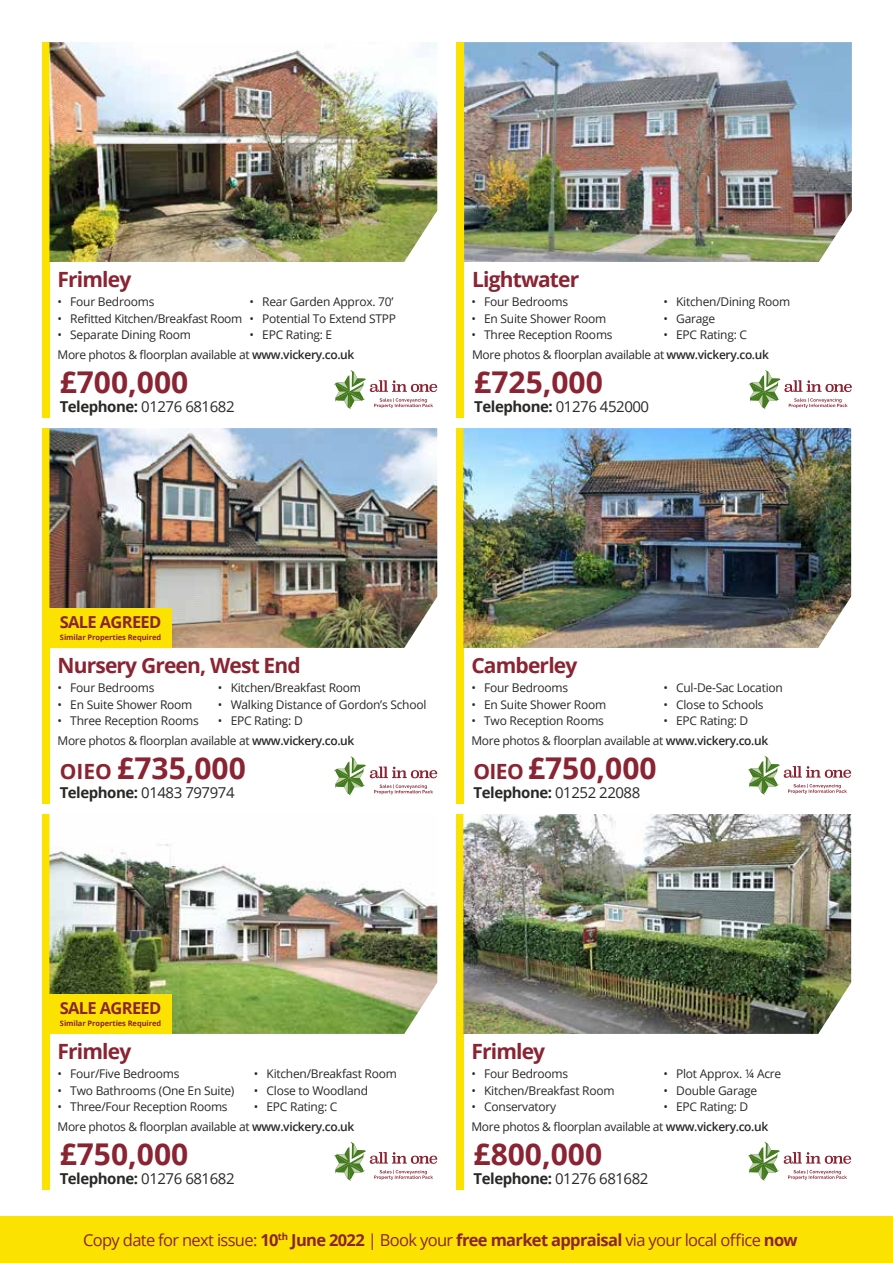
<style>
.page{position:relative;width:893px;height:1263px;background:#fff}
.page>*{position:absolute;margin:0;border:0;box-sizing:border-box;transform-origin:0 0}
.t1{font:700 30px "Open Sans";color:#8a2432}
.t2{font:700 21px "Open Sans";letter-spacing:-.04em;color:#8a2432}
.t3{font:16.5px "Open Sans";letter-spacing:-.04em;color:#8a2432}
.t4{font:700 16.5px "Open Sans";letter-spacing:-.04em;color:#8a2432}
.t5{font:15px "Open Sans";letter-spacing:-.03em;color:#282827}
.t6{font:700 15px "Open Sans";letter-spacing:-.03em;color:#282827}
.t7{font:12px/19.8px "Open Sans";letter-spacing:-.02em;color:#282827}
.t8{font:700 7.5px "Open Sans";letter-spacing:-.01em;color:#8a2432}
.s1{font-weight:600}
.s2{font-weight:700}
.s3{font-size:21px}
.s4{font-weight:400}
</style>
<div class="page">
<div style="left:456px;top:42px;width:8px;height:375px;background:#fce200"></div>
<img style="left:464px;top:42px;width:388px;height:220px">
<div style="left:0;top:1216px;width:893px;height:47px;background:#fce200"></div>
<svg style="left:749px;top:370px;width:103px;height:39px"></svg>
<div style="left:456px;top:428px;width:7px;height:375px;background:#fce200"></div>
<div style="left:456px;top:814px;width:7px;height:375px;background:#fce200"></div>
<img style="left:463px;top:428px;width:388px;height:220px">
<img style="left:463px;top:814px;width:388px;height:220px">
<svg style="left:748px;top:756px;width:103px;height:39px"></svg>
<svg style="left:748px;top:1142px;width:103px;height:39px"></svg>
<div style="left:42px;top:814px;width:7px;height:375px;background:#fce200"></div>
<img style="left:49px;top:814px;width:388px;height:220px">
<svg style="left:334px;top:1142px;width:103px;height:39px"></svg>
<div style="left:42px;top:428px;width:7px;height:375px;background:#fce200"></div>
<img style="left:49px;top:428px;width:388px;height:220px">
<svg style="left:334px;top:756px;width:103px;height:39px"></svg>
<div style="left:49px;top:994px;width:123px;height:40px;background:#fce200"></div>
<div style="left:49px;top:608px;width:123px;height:40px;background:#fce200"></div>
<div style="left:42px;top:42px;width:7px;height:375px;background:#fce200"></div>
<img style="left:49px;top:42px;width:388px;height:220px">
<svg style="left:334px;top:370px;width:103px;height:39px"></svg>
<h2 class="t2" style="left:58px;top:264px;width:75px">Frimley</h2>
<p class="t7" style="left:58px;top:292px;width:98px">• Four Bedrooms</p>
<p class="t7" style="left:58px;top:308px;width:186px">• Refitted Kitchen/Breakfast Room</p>
<p class="t7" style="left:58px;top:325px;width:135px">• Separate Dining Room</p>
<p class="t7" style="left:250px;top:292px;width:146px">• Rear Garden Approx. 70’</p>
<p class="t7" style="left:250px;top:308px;width:148px">• Potential To Extend STPP</p>
<p class="t7" style="left:250px;top:325px;width:84px">• EPC Rating: E</p>
<p class="t7" style="left:58px;top:344px;width:298px">More photos &amp; floorplan available at <span class="s1">www.vickery.co.uk</span></p>
<h1 class="t1" style="left:60px;top:361px;width:130px">£700,000</h1>
<p class="t5" style="left:60px;top:397px;width:176px"><span class="s2">Telephone:</span> 01276 681682</p>
<h2 class="t2" style="left:472px;top:264px;width:109px">Lightwater</h2>
<p class="t7" style="left:471px;top:292px;width:98px">• Four Bedrooms</p>
<p class="t7" style="left:471px;top:308px;width:136px">• En Suite Shower Room</p>
<p class="t7" style="left:471px;top:325px;width:143px">• Three Reception Rooms</p>
<p class="t7" style="left:663px;top:292px;width:128px">• Kitchen/Dining Room</p>
<p class="t7" style="left:663px;top:308px;width:53px">• Garage</p>
<p class="t7" style="left:663px;top:325px;width:85px">• EPC Rating: C</p>
<p class="t7" style="left:472px;top:344px;width:298px">More photos &amp; floorplan available at <span class="s1">www.vickery.co.uk</span></p>
<h1 class="t1" style="left:474px;top:361px;width:130px">£725,000</h1>
<p class="t5" style="left:474px;top:397px;width:176px"><span class="s2">Telephone:</span> 01276 452000</p>
<h3 class="t4" style="left:60px;top:611px;width:103px">SALE AGREED</h3>
<p class="t8" style="left:60px;top:632px;width:103px">Similar Properties Required</p>
<h2 class="t2" style="left:58px;top:650px;width:245px">Nursery Green, West End</h2>
<p class="t7" style="left:58px;top:678px;width:98px">• Four Bedrooms</p>
<p class="t7" style="left:58px;top:694px;width:136px">• En Suite Shower Room</p>
<p class="t7" style="left:58px;top:711px;width:143px">• Three Reception Rooms</p>
<p class="t7" style="left:218px;top:678px;width:145px">• Kitchen/Breakfast Room</p>
<p class="t7" style="left:218px;top:694px;width:210px">• Walking Distance of Gordon’s School</p>
<p class="t7" style="left:218px;top:711px;width:86px">• EPC Rating: D</p>
<p class="t7" style="left:58px;top:730px;width:298px">More photos &amp; floorplan available at <span class="s1">www.vickery.co.uk</span></p>
<h1 class="t1" style="left:60px;top:747px;width:188px"><span class="s3">OIEO</span> £735,000</h1>
<p class="t5" style="left:60px;top:783px;width:176px"><span class="s2">Telephone:</span> 01483 797974</p>
<h2 class="t2" style="left:471px;top:650px;width:107px">Camberley</h2>
<p class="t7" style="left:471px;top:678px;width:98px">• Four Bedrooms</p>
<p class="t7" style="left:471px;top:694px;width:136px">• En Suite Shower Room</p>
<p class="t7" style="left:471px;top:711px;width:134px">• Two Reception Rooms</p>
<p class="t7" style="left:663px;top:678px;width:121px">• Cul-De-Sac Location</p>
<p class="t7" style="left:663px;top:694px;width:102px">• Close to Schools</p>
<p class="t7" style="left:663px;top:711px;width:86px">• EPC Rating: D</p>
<p class="t7" style="left:471px;top:730px;width:298px">More photos &amp; floorplan available at <span class="s1">www.vickery.co.uk</span></p>
<h1 class="t1" style="left:474px;top:747px;width:185px"><span class="s3">OIEO</span> £750,000</h1>
<p class="t6" style="left:474px;top:782px;width:168px">Telephone: <span class="s4">01252 22088</span></p>
<h3 class="t4" style="left:60px;top:997px;width:103px">SALE AGREED</h3>
<p class="t8" style="left:60px;top:1018px;width:103px">Similar Properties Required</p>
<h2 class="t2" style="left:58px;top:1036px;width:75px">Frimley</h2>
<p class="t7" style="left:58px;top:1063px;width:124px">• Four/Five Bedrooms</p>
<p class="t7" style="left:58px;top:1080px;width:178px">• Two Bathrooms (One En Suite)</p>
<p class="t7" style="left:58px;top:1096px;width:172px">• Three/Four Reception Rooms</p>
<p class="t7" style="left:254px;top:1063px;width:145px">• Kitchen/Breakfast Room</p>
<p class="t7" style="left:254px;top:1080px;width:116px">• Close to Woodland</p>
<p class="t7" style="left:58px;top:1096px;width:298px;text-indent:196px">• EPC Rating: C<br>More photos &amp; floorplan available at <span class="s1">www.vickery.co.uk</span></p>
<h1 class="t1" style="left:60px;top:1133px;width:130px">£750,000</h1>
<p class="t5" style="left:60px;top:1169px;width:176px"><span class="s2">Telephone:</span> 01276 681682</p>
<h2 class="t2" style="left:471px;top:1036px;width:75px">Frimley</h2>
<p class="t7" style="left:471px;top:1064px;width:98px">• Four Bedrooms</p>
<p class="t7" style="left:471px;top:1080px;width:145px">• Kitchen/Breakfast Room</p>
<p class="t7" style="left:471px;top:1097px;width:86px">• Conservatory</p>
<p class="t7" style="left:663px;top:1064px;width:119px">• Plot Approx. ¼ Acre</p>
<p class="t7" style="left:663px;top:1080px;width:95px">• Double Garage</p>
<p class="t7" style="left:663px;top:1097px;width:86px">• EPC Rating: D</p>
<p class="t7" style="left:471px;top:1116px;width:298px">More photos &amp; floorplan available at <span class="s1">www.vickery.co.uk</span></p>
<h1 class="t1" style="left:474px;top:1133px;width:130px">£800,000</h1>
<p class="t5" style="left:474px;top:1169px;width:176px"><span class="s2">Telephone:</span> 01276 681682</p>
<h3 class="t3" style="left:83px;top:1229px;width:716px">Copy date for next issue: <span class="s2">10</span><sup>th</sup> <span class="s2">June 2022</span> | Book your <span class="s2">free market appraisal</span> via your local office <span class="s2">now</span></h3>
</div>
